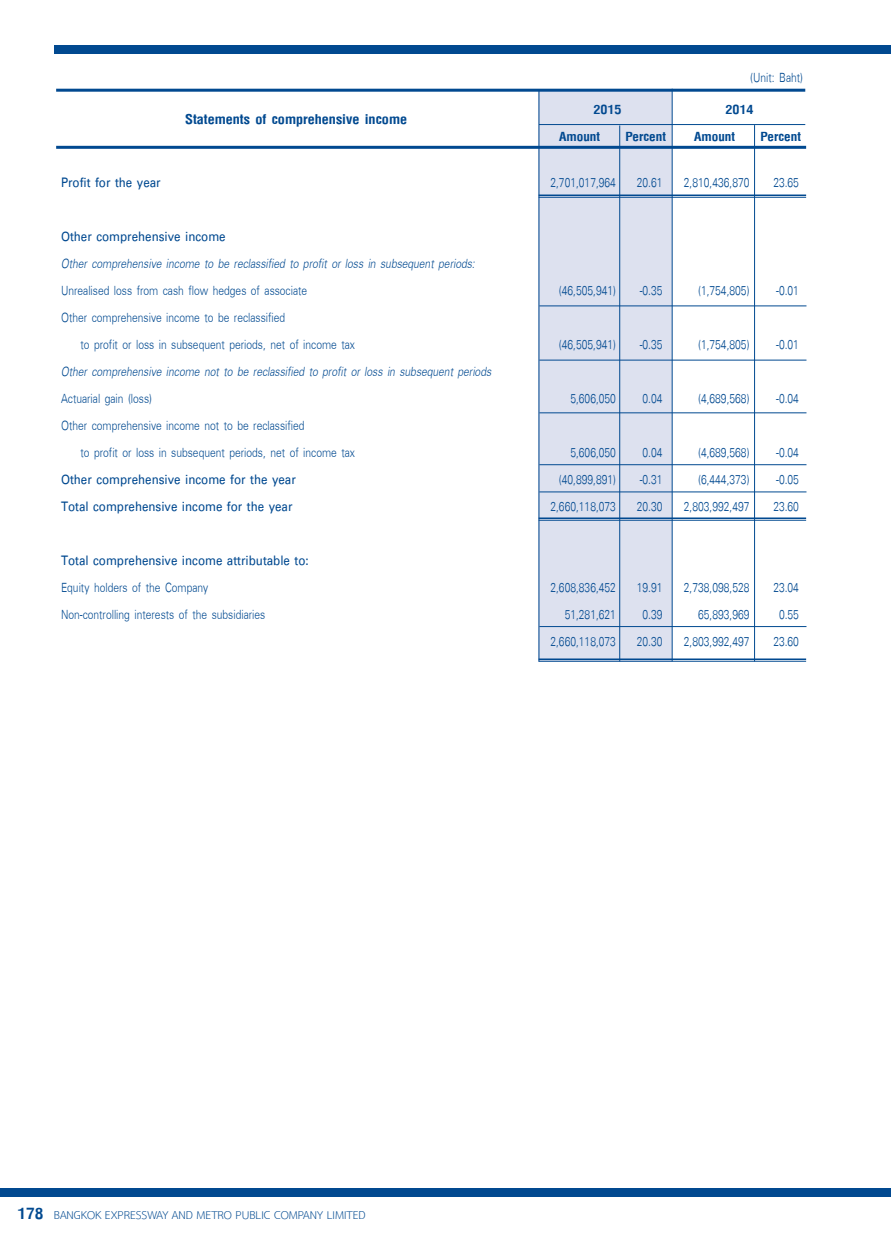
<style>
.page{position:relative;width:891px;height:1242px;background:#fff}
.page>*{position:absolute;margin:0;border:0;box-sizing:border-box;transform-origin:0 0}
.t1{font:700 21px "PS Lx Display";color:#014990}
.t2{font:19.5px/27px "UP Cx C";color:#014990;scale:.9 1}
.t3{font:italic 19.5px "UP Cx C";color:#014990;scale:.9 1}
.t4{font:700 19.5px "UP Cx C";color:#014990;scale:.9 1}
.t5{font:700 19.5px "PS Lx Display";color:#014990}
.t6{font:16.5px "TH Sarabun New";color:#014990}
.s1{font-family:"PS Lx Display";font-weight:700;font-size:24px}
</style>
<div class="page">
<div style="left:54px;top:45px;width:837px;height:9px;background:#014990"></div>
<div style="left:0;top:1188px;width:891px;height:9px;background:#014990"></div>
<div style="left:538px;top:89px;width:134px;height:573px;background:#dde1ef"></div>
<hr style="left:539px;top:90px;width:1px;height:572px;background:#014990">
<hr style="left:672px;top:89px;width:1px;height:572px;background:#014990">
<hr style="left:619px;top:125px;width:1px;height:536px;background:#014990">
<hr style="left:754px;top:125px;width:1px;height:537px;background:#014990">
<hr style="left:56px;top:89px;width:749px;height:3px;background:#014990">
<hr style="left:56px;top:146px;width:750px;height:3px;background:#014990">
<hr style="left:539px;top:124px;width:266px;height:1px;background:#014990">
<hr style="left:539px;top:306px;width:267px;height:1px;background:#014990">
<hr style="left:539px;top:360px;width:267px;height:1px;background:#014990">
<hr style="left:539px;top:413px;width:267px;height:1px;background:#014990">
<hr style="left:539px;top:464px;width:267px;height:1px;background:#014990">
<hr style="left:539px;top:492px;width:267px;height:1px;background:#014990">
<hr style="left:539px;top:626px;width:267px;height:1px;background:#014990">
<hr style="left:539px;top:659px;width:267px;height:1px;background:#014990">
<hr style="left:539px;top:661px;width:267px;height:1px;background:#014990">
<hr style="left:539px;top:195px;width:267px;height:1px;background:#014990">
<hr style="left:539px;top:197px;width:267px;height:1px;background:#014990">
<hr style="left:539px;top:518px;width:267px;height:1px;background:#014990">
<hr style="left:539px;top:520px;width:267px;height:1px;background:#014990">
<p class="t1" style="left:185px;top:107px;width:224px">Statements of comprehensive income</p>
<p class="t2" style="left:750px;top:64px;width:60px">(Unit: Baht)</p>
<p class="t5" style="left:593px;top:99px;width:30px">2015</p>
<p class="t5" style="left:725px;top:99px;width:30px">2014</p>
<p class="t5" style="left:559px;top:125px;width:42px">Amount</p>
<p class="t5" style="left:625px;top:125px;width:42px">Percent</p>
<p class="t5" style="left:694px;top:125px;width:42px">Amount</p>
<p class="t5" style="left:760px;top:125px;width:42px">Percent</p>
<p class="t4" style="left:61px;top:170px;width:112px">Profit for the year</p>
<p class="t2" style="left:550px;top:169px;width:278px">2,701,017,964 20.61 2,810,436,870 23.65</p>
<p class="t4" style="left:61px;top:224px;width:184px">Other comprehensive income</p>
<p class="t3" style="left:61px;top:250px;width:462px">Other comprehensive income to be reclassified to profit or loss in subsequent periods:</p>
<p class="t2" style="left:61px;top:277px;width:275px">Unrealised loss from cash flow hedges of associate</p>
<p class="t2" style="left:559px;top:277px;width:117px">(46,505,941) -0.35</p>
<p class="t2" style="left:698px;top:277px;width:59px">(1,754,805)</p>
<p class="t2" style="left:776px;top:277px;width:27px">-0.01</p>
<p class="t2" style="left:81px;top:304px;width:307px;text-indent:-19px">Other comprehensive income to be reclassified<br>to profit or loss in subsequent periods, net of income tax</p>
<p class="t2" style="left:559px;top:331px;width:117px">(46,505,941) -0.35</p>
<p class="t2" style="left:698px;top:331px;width:59px">(1,754,805)</p>
<p class="t2" style="left:776px;top:331px;width:27px">-0.01</p>
<p class="t3" style="left:61px;top:358px;width:480px">Other comprehensive income not to be reclassified to profit or loss in subsequent periods</p>
<p class="t2" style="left:61px;top:385px;width:103px">Actuarial gain (loss)</p>
<p class="t2" style="left:570px;top:385px;width:52px">5,606,050</p>
<p class="t2" style="left:643px;top:385px;width:24px">0.04</p>
<p class="t2" style="left:698px;top:385px;width:59px">(4,689,568)</p>
<p class="t2" style="left:776px;top:385px;width:27px">-0.04</p>
<p class="t2" style="left:81px;top:412px;width:307px;text-indent:-19px">Other comprehensive income not to be reclassified<br>to profit or loss in subsequent periods, net of income tax</p>
<p class="t2" style="left:570px;top:439px;width:52px">5,606,050</p>
<p class="t2" style="left:643px;top:439px;width:24px">0.04</p>
<p class="t2" style="left:698px;top:439px;width:59px">(4,689,568)</p>
<p class="t2" style="left:776px;top:439px;width:27px">-0.04</p>
<p class="t4" style="left:61px;top:467px;width:262px">Other comprehensive income for the year</p>
<p class="t2" style="left:559px;top:466px;width:117px">(40,899,891) -0.31</p>
<p class="t2" style="left:698px;top:466px;width:59px">(6,444,373)</p>
<p class="t2" style="left:776px;top:466px;width:27px">-0.05</p>
<p class="t4" style="left:61px;top:494px;width:259px">Total comprehensive income for the year</p>
<p class="t2" style="left:550px;top:493px;width:278px">2,660,118,073 20.30 2,803,992,497 23.60</p>
<p class="t4" style="left:61px;top:548px;width:277px">Total comprehensive income attributable to:</p>
<p class="t2" style="left:61px;top:574px;width:165px">Equity holders of the Company</p>
<p class="t2" style="left:550px;top:574px;width:278px">2,608,836,452 19.91 2,738,098,528 23.04</p>
<p class="t2" style="left:61px;top:601px;width:228px">Non-controlling interests of the subsidiaries</p>
<p class="t2" style="left:565px;top:601px;width:59px">51,281,621</p>
<p class="t2" style="left:643px;top:601px;width:24px">0.39</p>
<p class="t2" style="left:698px;top:601px;width:59px">65,893,969</p>
<p class="t2" style="left:550px;top:601px;width:278px;text-align:right">0.55<br>2,660,118,073 20.30 2,803,992,497 23.60</p>
<p class="t6" style="left:18px;top:1205px;width:349px"><span class="s1">178</span> BANGKOK EXPRESSWAY AND METRO PUBLIC COMPANY LIMITED</p>
</div>
